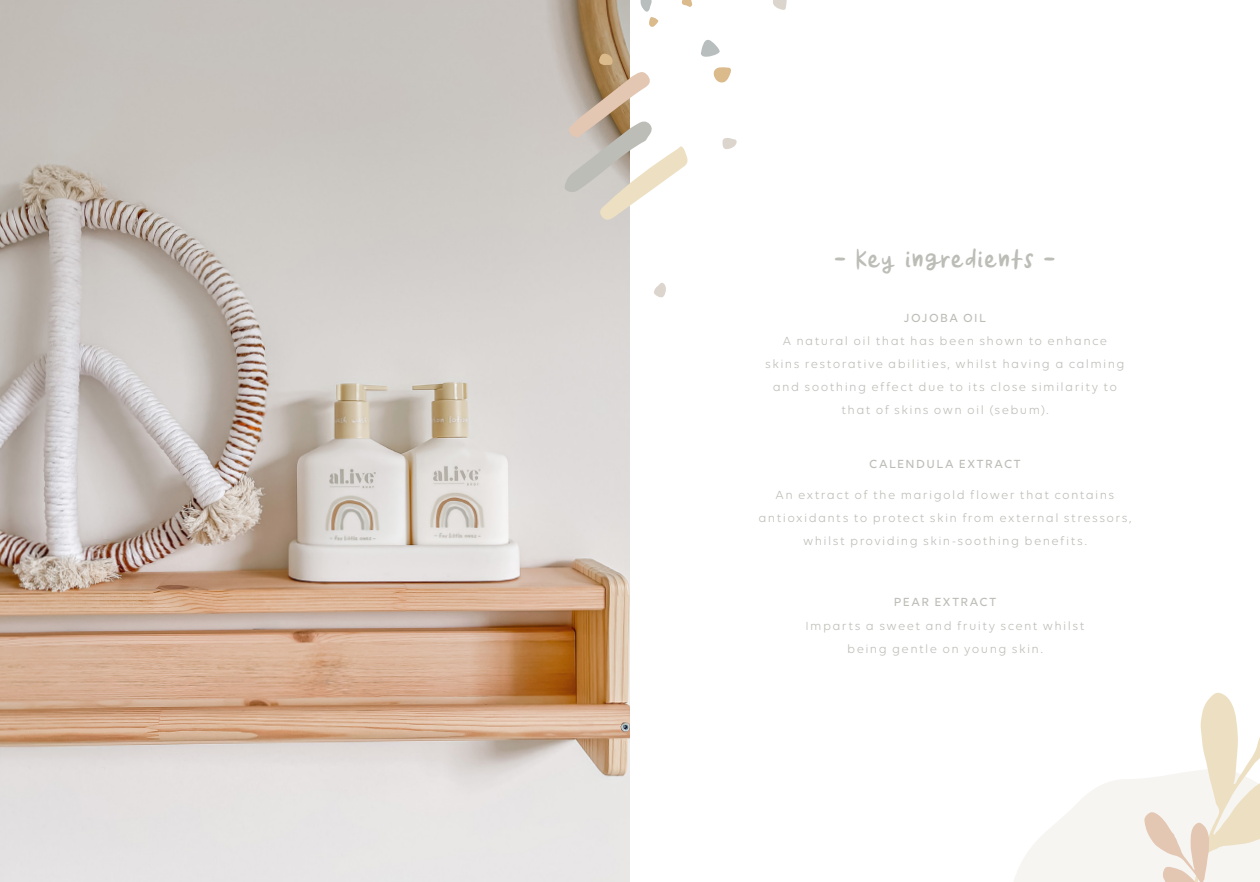
<style>
.page{position:relative;width:1260px;height:882px;background:#fff}
.page>*{position:absolute;margin:0;border:0;box-sizing:border-box;transform-origin:0 0}
.t1{font:33.25px "Orange Juice";letter-spacing:-.035em;color:#bdbdb8}
.BODY_Tempora{font:12.6px/23.1px "Volte";letter-spacing:.11em;color:#bdbdb8;text-align:center}
.BODY_Tempora-2{font:500 12.6px "Volte";letter-spacing:.12em;color:#bdbdb8}
.s1{font-weight:500}
</style>
<div class="page">
<img style="left:0;top:0;width:630px;height:882px">
<svg style="left:1014px;top:692px;width:246px;height:190px"></svg>
<svg style="left:701px;top:40px;width:19px;height:17px"></svg>
<svg style="left:713px;top:67px;width:18px;height:16px"></svg>
<svg style="left:773px;top:0;width:14px;height:10px"></svg>
<svg style="left:722px;top:138px;width:15px;height:11px"></svg>
<svg style="left:564px;top:53px;width:124px;height:169px"></svg>
<svg style="left:640px;top:0;width:19px;height:27px"></svg>
<svg style="left:682px;top:0;width:10px;height:7px"></svg>
<svg style="left:654px;top:283px;width:12px;height:15px"></svg>
<p class="t1" style="left:834px;top:242px;width:224px">- key ingredients -</p>
<p class="BODY_Tempora" style="left:765px;top:306px;width:361px"><span class="s1">JOJOBA OIL<br></span>A natural oil that has been shown to enhance skins restorative abilities, whilst having a calming and soothing effect due to its close similarity to that of skins own oil (sebum).</p>
<p class="BODY_Tempora-2" style="left:869px;top:457px;width:153px">CALENDULA EXTRACT</p>
<p class="BODY_Tempora" style="left:759px;top:483px;width:374px">An extract of the marigold flower that contains antioxidants to protect skin from external stressors, whilst providing skin-soothing benefits.</p>
<p class="BODY_Tempora" style="left:805px;top:590px;width:281px"><span class="s1">PEAR EXTRACT<br></span>Imparts a sweet and fruity scent whilst being gentle on young skin.</p>
</div>
